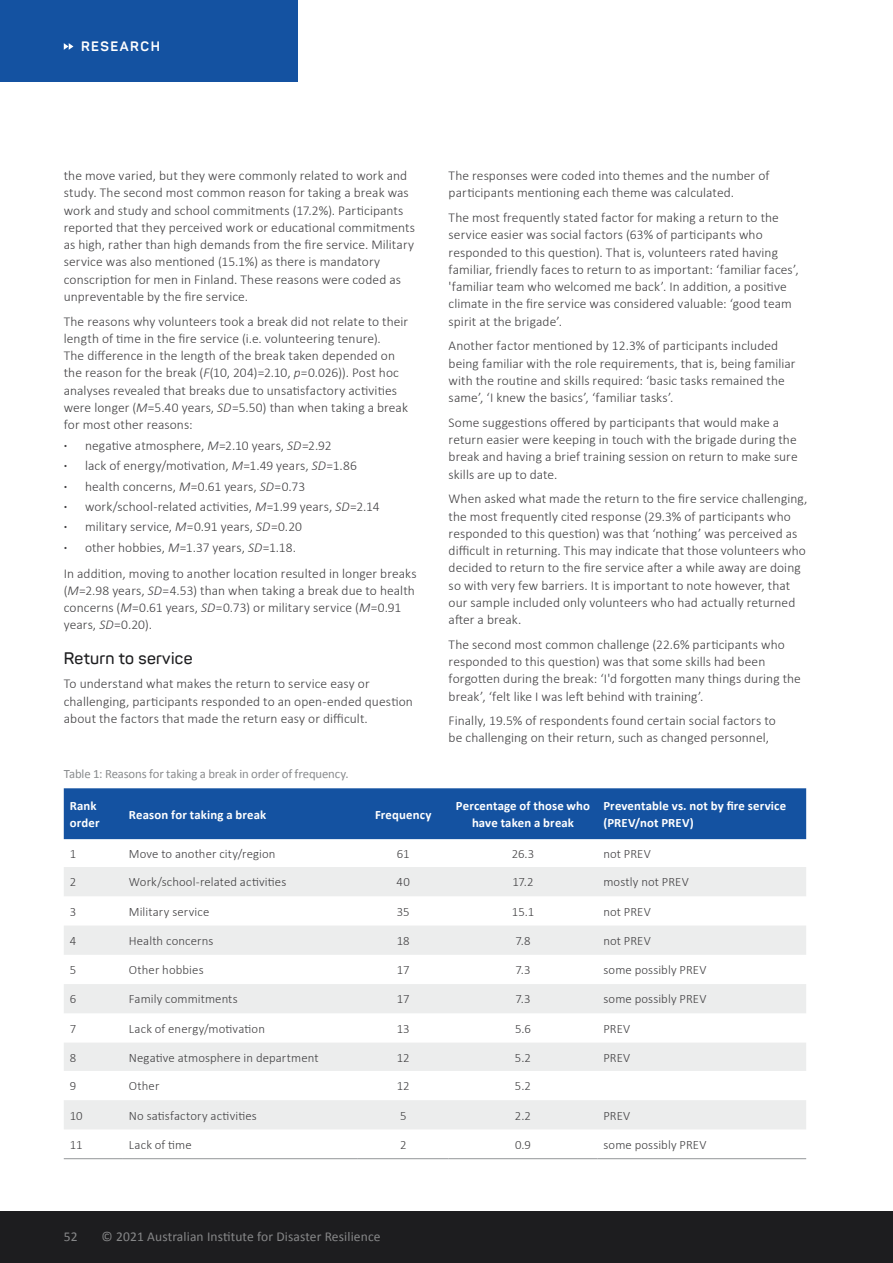
<style>
.page{position:relative;width:893px;height:1263px;background:#fff}
.page>*{position:absolute;margin:0;border:0;box-sizing:border-box;transform-origin:0 0}
.Heading_3{font:600 16.5px "Panton";letter-spacing:.02em;color:#1d1d1f}
.Body{font:300 13.5px/17.2px "Calibri";letter-spacing:.005em;color:#414042}
.Body_before_bullet{font:300 13.5px/17.2px "Calibri";letter-spacing:.005em;color:#414042}
.Bullet_level_1{font:300 13.5px "Calibri";letter-spacing:.005em;color:#414042}
.t1{font:13.5px "Calibri";letter-spacing:.01em;color:#868788}
.t2{font:700 13.5px "Panton";letter-spacing:.11em;color:#fff}
.Text_-_Table{font:300 12.75px "Calibri";letter-spacing:.01em;color:#414042}
.Text_-_Table-2{font:700 12.75px/16.5px "Calibri";letter-spacing:.01em;color:#fff}
.TableName{font:12.75px "Calibri";letter-spacing:-.01em;color:#8a8c8e}
.s1{font-style:italic}
.s2{font-weight:700}
</style>
<div class="page">
<div style="left:0;top:0;width:298px;height:81px;background:#1452a1"></div>
<svg style="left:64px;top:43px;width:9px;height:7px"></svg>
<div style="left:0;top:1212px;width:893px;height:51px;background:#1d1d1f"></div>
<div style="left:64px;top:788px;width:742px;height:51px;background:#1452a1"></div>
<div style="left:64px;top:867px;width:742px;height:29px;background:#eceded"></div>
<svg style="left:64px;top:926px;width:742px;height:203px;fill:#eceded"></svg>
<hr style="left:64px;top:1158px;width:59px;height:1px;background:#939598">
<hr style="left:123px;top:1158px;width:235px;height:1px;background:#939598">
<hr style="left:358px;top:1158px;width:91px;height:1px;background:#939598">
<hr style="left:449px;top:1158px;width:148px;height:1px;background:#939598">
<hr style="left:597px;top:1158px;width:209px;height:1px;background:#939598">
<p class="t2" style="left:81px;top:38px;width:80px">RESEARCH</p>
<p class="Body" style="left:64px;top:167px;width:353px">the move varied, but they were commonly related to work and study. The second most common reason for taking a break was work and study and school commitments (17.2%). Participants reported that they perceived work or educational commitments as high, rather than high demands from the fire service. Military service was also mentioned (15.1%) as there is mandatory conscription for men in Finland. These reasons were coded as unpreventable by the fire service.</p>
<p class="Body_before_bullet" style="left:64px;top:312px;width:346px">The reasons why volunteers took a break did not relate to their length of time in the fire service (i.e. volunteering tenure).<br>The difference in the length of the break taken depended on the reason for the break (<span class="s1">F</span>(10, 204)=2.10, <span class="s1">p</span>=0.026)). Post hoc analyses revealed that breaks due to unsatisfactory activities were longer (<span class="s1">M</span>=5.40 years, <span class="s1">SD</span>=5.50) than when taking a break for most other reasons:</p>
<p class="Bullet_level_1" style="left:64px;top:437px;width:270px"><span class="s2">·</span> negative atmosphere, <span class="s1">M</span>=2.10 years, <span class="s1">SD</span>=2.92</p>
<p class="Bullet_level_1" style="left:64px;top:457px;width:295px"><span class="s2">·</span> lack of energy/motivation, <span class="s1">M</span>=1.49 years, <span class="s1">SD</span>=1.86</p>
<p class="Bullet_level_1" style="left:64px;top:478px;width:243px"><span class="s2">·</span> health concerns, <span class="s1">M</span>=0.61 years, <span class="s1">SD</span>=0.73</p>
<p class="Bullet_level_1" style="left:64px;top:498px;width:317px"><span class="s2">·</span> work/school-related activities, <span class="s1">M</span>=1.99 years, <span class="s1">SD</span>=2.14</p>
<p class="Bullet_level_1" style="left:64px;top:518px;width:240px"><span class="s2">·</span> military service, <span class="s1">M</span>=0.91 years, <span class="s1">SD</span>=0.20</p>
<p class="Bullet_level_1" style="left:64px;top:539px;width:234px"><span class="s2">·</span> other hobbies, <span class="s1">M</span>=1.37 years, <span class="s1">SD</span>=1.18.</p>
<p class="Body" style="left:64px;top:564px;width:354px">In addition, moving to another location resulted in longer breaks (<span class="s1">M</span>=2.98 years, <span class="s1">SD</span>=4.53) than when taking a break due to health concerns (<span class="s1">M</span>=0.61 years, <span class="s1">SD</span>=0.73) or military service (<span class="s1">M</span>=0.91 years, <span class="s1">SD</span>=0.20).</p>
<h3 class="Heading_3" style="left:64px;top:648px;width:130px">Return to service</h3>
<p class="Body" style="left:64px;top:675px;width:351px">To understand what makes the return to service easy or challenging, participants responded to an open-ended question about the factors that made the return easy or difficult.</p>
<p class="Body" style="left:449px;top:167px;width:322px">The responses were coded into themes and the number of participants mentioning each theme was calculated.</p>
<p class="Body" style="left:449px;top:209px;width:351px">The most frequently stated factor for making a return to the service easier was social factors (63% of participants who responded to this question). That is, volunteers rated having familiar, friendly faces to return to as important: ‘familiar faces’, 'familiar team who welcomed me back’. In addition, a positive climate in the fire service was considered valuable: ‘good team spirit at the brigade’.</p>
<p class="Body" style="left:449px;top:337px;width:348px">Another factor mentioned by 12.3% of participants included being familiar with the role requirements, that is, being familiar with the routine and skills required: ‘basic tasks remained the same’, ‘I knew the basics’, ‘familiar tasks’.</p>
<p class="Body" style="left:449px;top:414px;width:351px">Some suggestions offered by participants that would make a return easier were keeping in touch with the brigade during the break and having a brief training session on return to make sure skills are up to date.</p>
<p class="Body" style="left:449px;top:490px;width:360px">When asked what made the return to the fire service challenging, the most frequently cited response (29.3% of participants who responded to this question) was that ‘nothing’ was perceived as difficult in returning. This may indicate that those volunteers who decided to return to the fire service after a while away are doing so with very few barriers. It is important to note however, that our sample included only volunteers who had actually returned after a break.</p>
<p class="Body" style="left:449px;top:635px;width:354px">The second most common challenge (22.6% participants who responded to this question) was that some skills had been forgotten during the break: ‘I'd forgotten many things during the break’, ‘felt like I was left behind with training’.</p>
<p class="Body" style="left:449px;top:712px;width:329px">Finally, 19.5% of respondents found certain social factors to be challenging on their return, such as changed personnel,</p>
<p class="TableName" style="left:64px;top:765px;width:286px">Table 1: Reasons for taking a break in order of frequency.</p>
<p class="Text_-_Table-2" style="left:70px;top:797px;width:31px">Rank order</p>
<p class="Text_-_Table-2" style="left:129px;top:805px;width:139px">Reason for taking a break</p>
<p class="Text_-_Table-2" style="left:375px;top:805px;width:58px">Frequency</p>
<p class="Text_-_Table-2" style="left:456px;top:797px;width:136px;text-align:center">Percentage of those who have taken a break</p>
<p class="Text_-_Table-2" style="left:603px;top:797px;width:184px">Preventable vs. not by fire service (PREV/not PREV)</p>
<p class="Text_-_Table" style="left:70px;top:846px;width:8px">1</p>
<p class="Text_-_Table" style="left:129px;top:846px;width:148px">Move to another city/region</p>
<p class="Text_-_Table" style="left:397px;top:846px;width:14px">61</p>
<p class="Text_-_Table" style="left:512px;top:846px;width:24px">26.3</p>
<p class="Text_-_Table" style="left:603px;top:846px;width:49px">not PREV</p>
<p class="Text_-_Table" style="left:70px;top:874px;width:8px">2</p>
<p class="Text_-_Table" style="left:129px;top:874px;width:159px">Work/school-related activities</p>
<p class="Text_-_Table" style="left:397px;top:874px;width:15px">40</p>
<p class="Text_-_Table" style="left:512px;top:874px;width:23px">17.2</p>
<p class="Text_-_Table" style="left:603px;top:874px;width:87px">mostly not PREV</p>
<p class="Text_-_Table" style="left:70px;top:903px;width:8px">3</p>
<p class="Text_-_Table" style="left:129px;top:903px;width:82px">Military service</p>
<p class="Text_-_Table" style="left:397px;top:903px;width:14px">35</p>
<p class="Text_-_Table" style="left:512px;top:903px;width:24px">15.1</p>
<p class="Text_-_Table" style="left:603px;top:903px;width:49px">not PREV</p>
<p class="Text_-_Table" style="left:70px;top:933px;width:8px">4</p>
<p class="Text_-_Table" style="left:129px;top:933px;width:86px">Health concerns</p>
<p class="Text_-_Table" style="left:397px;top:933px;width:14px">18</p>
<p class="Text_-_Table" style="left:515px;top:933px;width:17px">7.8</p>
<p class="Text_-_Table" style="left:603px;top:933px;width:49px">not PREV</p>
<p class="Text_-_Table" style="left:70px;top:962px;width:8px">5</p>
<p class="Text_-_Table" style="left:129px;top:962px;width:76px">Other hobbies</p>
<p class="Text_-_Table" style="left:397px;top:962px;width:14px">17</p>
<p class="Text_-_Table" style="left:515px;top:962px;width:17px">7.3</p>
<p class="Text_-_Table" style="left:603px;top:962px;width:105px">some possibly PREV</p>
<p class="Text_-_Table" style="left:70px;top:991px;width:8px">6</p>
<p class="Text_-_Table" style="left:129px;top:991px;width:110px">Family commitments</p>
<p class="Text_-_Table" style="left:397px;top:991px;width:14px">17</p>
<p class="Text_-_Table" style="left:515px;top:991px;width:17px">7.3</p>
<p class="Text_-_Table" style="left:603px;top:991px;width:105px">some possibly PREV</p>
<p class="Text_-_Table" style="left:70px;top:1020px;width:8px">7</p>
<p class="Text_-_Table" style="left:129px;top:1020px;width:138px">Lack of energy/motivation</p>
<p class="Text_-_Table" style="left:397px;top:1020px;width:15px">13</p>
<p class="Text_-_Table" style="left:515px;top:1020px;width:17px">5.6</p>
<p class="Text_-_Table" style="left:603px;top:1020px;width:28px">PREV</p>
<p class="Text_-_Table" style="left:70px;top:1049px;width:8px">8</p>
<p class="Text_-_Table" style="left:129px;top:1049px;width:191px">Negative atmosphere in department</p>
<p class="Text_-_Table" style="left:397px;top:1049px;width:15px">12</p>
<p class="Text_-_Table" style="left:515px;top:1049px;width:18px">5.2</p>
<p class="Text_-_Table" style="left:603px;top:1049px;width:28px">PREV</p>
<p class="Text_-_Table" style="left:70px;top:1078px;width:8px">9</p>
<p class="Text_-_Table" style="left:129px;top:1078px;width:32px">Other</p>
<p class="Text_-_Table" style="left:397px;top:1078px;width:15px">12</p>
<p class="Text_-_Table" style="left:515px;top:1078px;width:18px">5.2</p>
<p class="Text_-_Table" style="left:70px;top:1107px;width:14px">10</p>
<p class="Text_-_Table" style="left:129px;top:1107px;width:129px">No satisfactory activities</p>
<p class="Text_-_Table" style="left:400px;top:1107px;width:8px">5</p>
<p class="Text_-_Table" style="left:515px;top:1107px;width:18px">2.2</p>
<p class="Text_-_Table" style="left:603px;top:1107px;width:28px">PREV</p>
<p class="Text_-_Table" style="left:70px;top:1137px;width:14px">11</p>
<p class="Text_-_Table" style="left:129px;top:1137px;width:64px">Lack of time</p>
<p class="Text_-_Table" style="left:400px;top:1137px;width:8px">2</p>
<p class="Text_-_Table" style="left:515px;top:1137px;width:18px">0.9</p>
<p class="Text_-_Table" style="left:603px;top:1137px;width:105px">some possibly PREV</p>
<p class="t1" style="left:64px;top:1227px;width:15px">52</p>
<p class="t1" style="left:102px;top:1227px;width:280px">© 2021 Australian Institute for Disaster Resilience</p>
</div>
